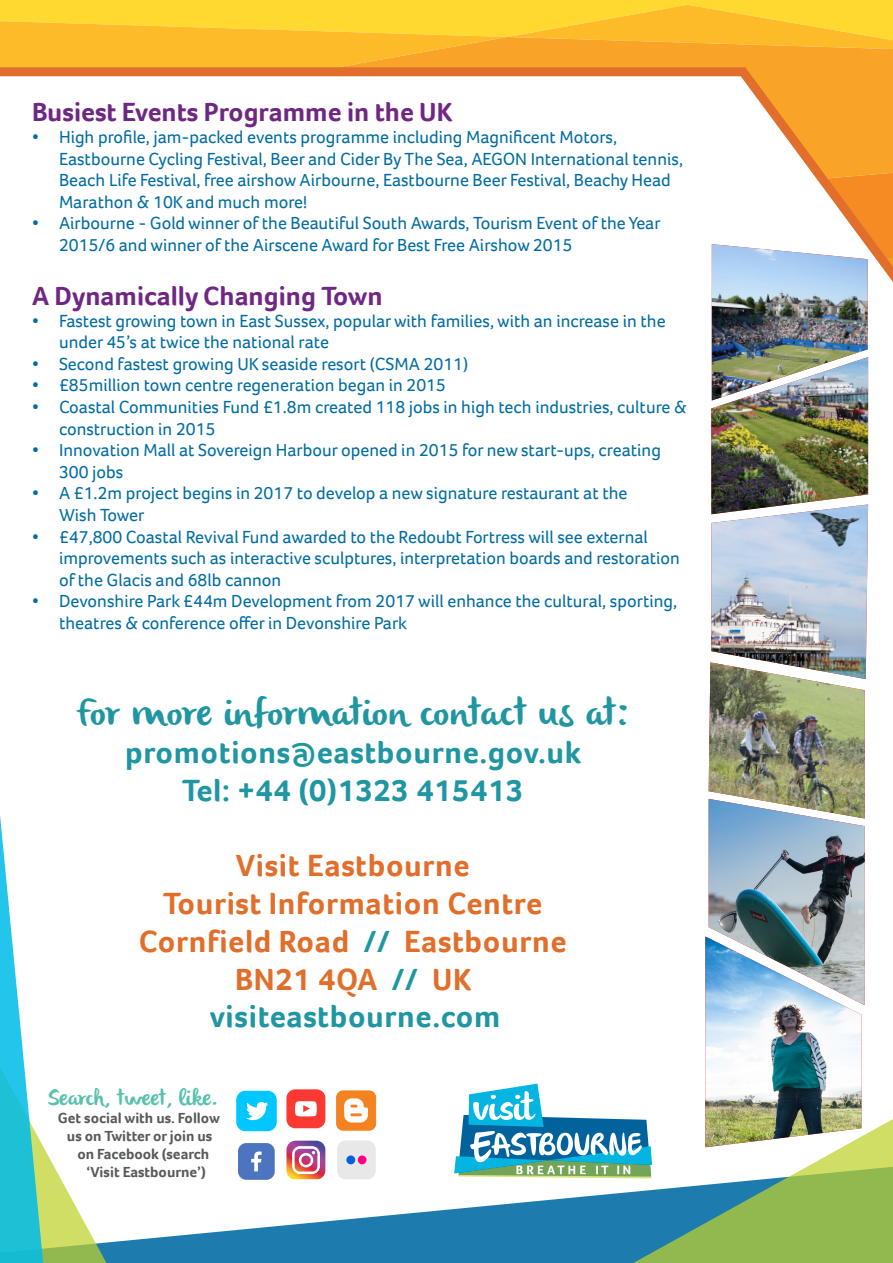
<style>
.page{position:relative;width:893px;height:1263px;background:#fff}
.page>*{position:absolute;margin:0;border:0;box-sizing:border-box;transform-origin:0 0}
.t1{font:39px "olivier";letter-spacing:.02em;color:#1f96a1}
.t2{font:700 31.5px "Foco";letter-spacing:.02em;color:#e16f2b}
.t3{font:700 31.5px "Foco";letter-spacing:.02em;color:#1f96a1}
.t4{font:700 27px "Foco";color:#702784}
.t5{font:22.5px "olivier";color:#59c2ac}
.t6{font:18px/21.6px "Foco";color:#006ca3}
.t7{font:700 15px "Foco";color:#58595b}
.s1{color:#1f96a1}
</style>
<div class="page">
<svg style="left:0;top:0;width:893px;height:37px;background:#fecf2f"></svg>
<svg style="left:0;top:37px;width:893px;height:30px;background:#fbb229"></svg>
<div style="left:0;top:67px;width:745px;height:9px;background:#e16f2b"></div>
<svg style="left:210px;top:1162px;width:361px;height:101px;fill:#1d7cad"></svg>
<svg style="left:50px;top:1159px;width:160px;height:104px"></svg>
<svg style="left:0;top:815px;width:50px;height:448px"></svg>
<svg style="left:571px;top:1147px;width:322px;height:116px"></svg>
<img style="left:705px;top:57px;width:188px;height:1090px">
<img style="left:705px;top:937px;width:156px;height:210px">
<div style="left:337px;top:1091px;width:39px;height:39px;background:#f58221;border-radius:6px"></div>
<div style="left:336px;top:1091px;width:40px;height:39px;border:1px solid #f58221;border-radius:6px"></div>
<svg style="left:344px;top:1098px;width:24px;height:24px"></svg>
<svg style="left:454px;top:1083px;width:198px;height:95px"></svg>
<svg style="left:286px;top:1141px;width:39px;height:38px"></svg>
<div style="left:238px;top:1143px;width:37px;height:37px;background:#4d75bf;border-radius:8px"></div>
<svg style="left:251px;top:1151px;width:11px;height:20px"></svg>
<div style="left:236px;top:1091px;width:41px;height:40px;background:#00c7ff;border-radius:9px"></div>
<svg style="left:246px;top:1102px;width:22px;height:18px"></svg>
<div style="left:286px;top:1089px;width:39px;height:39px;background:#fc3833;border-radius:9px"></div>
<svg style="left:295px;top:1101px;width:22px;height:15px"></svg>
<div style="left:337px;top:1140px;width:39px;height:39px;background:#e8e8e8;border-radius:9px"></div>
<div style="left:346px;top:1155px;width:9px;height:9px;background:#0061de;border-radius:50%"></div>
<div style="left:358px;top:1155px;width:8px;height:9px;background:#ff0085;border-radius:50%"></div>
<p class="t4" style="left:32px;top:94px;width:422px">Busiest Events Programme in the UK</p>
<p class="t6" style="left:59px;top:126px;width:625px;text-indent:-27px">• High profile, jam-packed events programme including Magnificent Motors, Eastbourne Cycling Festival, Beer and Cider By The Sea, AEGON International tennis, Beach Life Festival, free airshow Airbourne, Eastbourne Beer Festival, Beachy Head Marathon &amp; 10K and much more!</p>
<p class="t6" style="left:59px;top:212px;width:603px;text-indent:-27px">• Airbourne - Gold winner of the Beautiful South Awards, Tourism Event of the Year<br>2015/6 and winner of the Airscene Award for Best Free Airshow 2015</p>
<p class="t4" style="left:32px;top:278px;width:352px">A Dynamically Changing Town</p>
<p class="t6" style="left:59px;top:310px;width:608px;text-indent:-27px">• Fastest growing town in East Sussex, popular with families, with an increase in the under 45’s at twice the national rate</p>
<p class="t6" style="left:32px;top:353px;width:438px">• Second fastest growing UK seaside resort (CSMA 2011)</p>
<p class="t6" style="left:32px;top:374px;width:415px">• £85million town centre regeneration began in 2015</p>
<p class="t6" style="left:59px;top:396px;width:629px;text-indent:-27px">• Coastal Communities Fund £1.8m created 118 jobs in high tech industries, culture &amp; construction in 2015</p>
<p class="t6" style="left:59px;top:439px;width:603px;text-indent:-27px">• Innovation Mall at Sovereign Harbour opened in 2015 for new start-ups, creating<br>300 jobs</p>
<p class="t6" style="left:59px;top:482px;width:570px;text-indent:-27px">• A £1.2m project begins in 2017 to develop a new signature restaurant at the<br>Wish Tower</p>
<p class="t6" style="left:59px;top:526px;width:622px;text-indent:-27px">• £47,800 Coastal Revival Fund awarded to the Redoubt Fortress will see external improvements such as interactive sculptures, interpretation boards and restoration of the Glacis and 68lb cannon</p>
<p class="t6" style="left:59px;top:590px;width:620px;text-indent:-27px">• Devonshire Park £44m Development from 2017 will enhance the cultural, sporting, theatres &amp; conference offer in Devonshire Park</p>
<p class="t1" style="left:76px;top:690px;width:555px">For more information contact us at:</p>
<p class="t3" style="left:125px;top:731px;width:458px">promotions@eastbourne.gov.uk</p>
<p class="t3" style="left:182px;top:769px;width:343px">Tel: +44 (0)1323 415413</p>
<p class="t2" style="left:236px;top:845px;width:235px">Visit Eastbourne</p>
<p class="t2" style="left:163px;top:882px;width:381px">Tourist Information Centre</p>
<p class="t2" style="left:139px;top:920px;width:429px">Cornfield Road <span class="s1">//</span> Eastbourne</p>
<p class="t2" style="left:235px;top:958px;width:238px">BN21 4QA <span class="s1">//</span> UK</p>
<p class="t3" style="left:210px;top:996px;width:292px">visiteastbourne.com</p>
<p class="t5" style="left:47px;top:1085px;width:172px">Search, tweet, like.</p>
<p class="t7" style="left:58px;top:1108px;width:163px">Get social with us. Follow</p>
<p class="t7" style="left:67px;top:1126px;width:147px">us on Twitter or join us</p>
<p class="t7" style="left:77px;top:1144px;width:133px">on Facebook (search</p>
<p class="t7" style="left:86px;top:1162px;width:121px">‘Visit Eastbourne’)</p>
</div>
